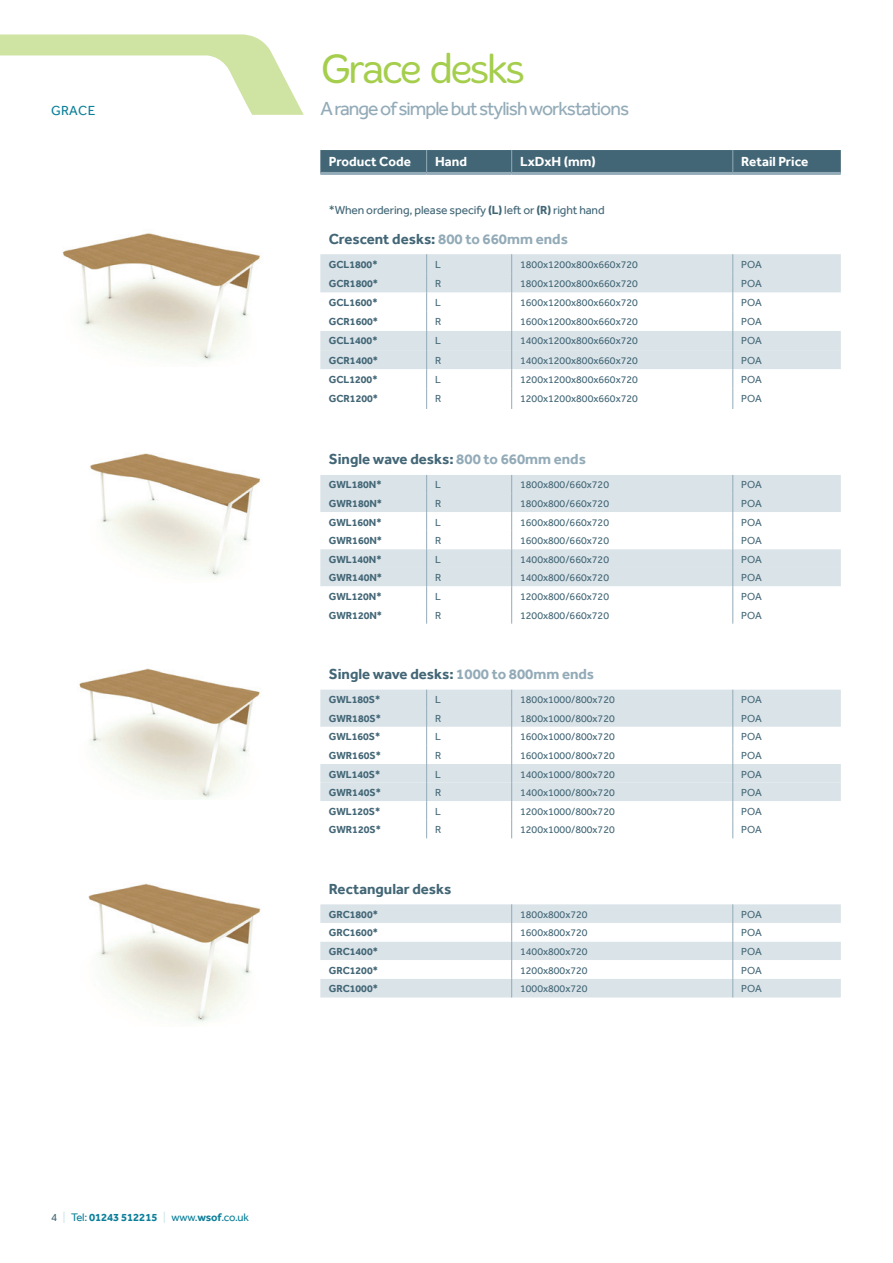
<style>
.page{position:relative;width:893px;height:1263px;background:#fff}
.page>*{position:absolute;margin:0;border:0;box-sizing:border-box;transform-origin:0 0}
.t1{font:300 42px "Merge";letter-spacing:-.06em;color:#a4ce4c}
.t2{font:19.5px "Effra";letter-spacing:-.05em;color:#93abb8}
.t3{font:700 15px "Effra";color:#426676}
.t4{font:700 13.5px "Effra";color:#fff}
.t5{font:13.5px "Effra";letter-spacing:.025em;color:#0b7f9a}
.t6{font:12px "Effra";letter-spacing:-.01em;color:#426676}
.t7{font:700 11.25px "Effra";letter-spacing:-.01em;color:#0b7f9a}
.t8{font:10.5px "Effra";color:#426676}
.t9{font:700 10.5px "Effra";color:#426676}
.s1{font-weight:700}
.s2{color:#93abb8}
.s3{font-weight:400;color:#426676}
.s4{font-weight:400;color:#cce6ec}
.s5{font-weight:400}
</style>
<div class="page">
<svg style="left:0;top:34px;width:304px;height:81px"></svg>
<div style="left:320px;top:254px;width:521px;height:743px;background:#dae3e8"></div>
<svg style="left:320px;top:293px;width:521px;height:686px"></svg>
<svg style="left:320px;top:312px;width:521px;height:526px"></svg>
<div style="left:320px;top:331px;width:521px;height:19px;background:#dae3e8"></div>
<div style="left:320px;top:350px;width:521px;height:19px;background:#dae3e8"></div>
<svg style="left:320px;top:369px;width:521px;height:451px"></svg>
<svg style="left:426px;top:254px;width:1px;height:155px"></svg>
<svg style="left:511px;top:254px;width:1px;height:155px"></svg>
<svg style="left:732px;top:254px;width:1px;height:155px"></svg>
<svg style="left:426px;top:475px;width:1px;height:149px"></svg>
<svg style="left:511px;top:475px;width:1px;height:149px"></svg>
<svg style="left:732px;top:475px;width:1px;height:149px"></svg>
<svg style="left:426px;top:690px;width:1px;height:148px"></svg>
<svg style="left:511px;top:690px;width:1px;height:148px"></svg>
<svg style="left:732px;top:690px;width:1px;height:148px"></svg>
<svg style="left:511px;top:904px;width:1px;height:93px"></svg>
<svg style="left:732px;top:904px;width:1px;height:93px"></svg>
<div style="left:320px;top:150px;width:521px;height:22px;background:#426676"></div>
<hr style="left:320px;top:172px;width:107px;height:3px;background:#93abb8">
<hr style="left:427px;top:172px;width:85px;height:3px;background:#93abb8">
<hr style="left:512px;top:172px;width:221px;height:3px;background:#93abb8">
<hr style="left:733px;top:172px;width:108px;height:3px;background:#93abb8">
<img style="left:62px;top:233px;width:198px;height:129px">
<img style="left:90px;top:453px;width:170px;height:123px">
<img style="left:79px;top:668px;width:181px;height:131px">
<img style="left:88px;top:883px;width:173px;height:139px">
<h1 class="t1" style="left:320px;top:44px;width:206px">Grace desks</h1>
<p class="t5" style="left:51px;top:102px;width:46px">GRACE</p>
<h2 class="t2" style="left:320px;top:97px;width:310px">A range of simple but stylish workstations</h2>
<p class="t4" style="left:329px;top:153px;width:84px">Product Code</p>
<p class="t4" style="left:435px;top:153px;width:33px">Hand</p>
<p class="t4" style="left:520px;top:153px;width:77px">LxDxH (mm)</p>
<p class="t4" style="left:741px;top:153px;width:69px">Retail Price</p>
<p class="t6" style="left:329px;top:203px;width:277px">*When ordering, please specify <span class="s1">(L)</span> left or <span class="s1">(R)</span> right hand</p>
<h3 class="t3" style="left:329px;top:229px;width:241px">Crescent desks: <span class="s2">800 to 660mm ends</span></h3>
<p class="t9" style="left:329px;top:258px;width:50px">GCL1800*</p>
<p class="t8" style="left:435px;top:258px;width:7px">L</p>
<p class="t8" style="left:520px;top:258px;width:119px">1800x1200x800x660x720</p>
<p class="t8" style="left:741px;top:258px;width:22px">POA</p>
<p class="t9" style="left:329px;top:277px;width:51px">GCR1800*</p>
<p class="t8" style="left:435px;top:277px;width:8px">R</p>
<p class="t8" style="left:520px;top:277px;width:119px">1800x1200x800x660x720</p>
<p class="t8" style="left:741px;top:277px;width:22px">POA</p>
<p class="t9" style="left:329px;top:296px;width:50px">GCL1600*</p>
<p class="t8" style="left:435px;top:296px;width:7px">L</p>
<p class="t8" style="left:520px;top:296px;width:119px">1600x1200x800x660x720</p>
<p class="t8" style="left:741px;top:296px;width:22px">POA</p>
<p class="t9" style="left:329px;top:315px;width:51px">GCR1600*</p>
<p class="t8" style="left:435px;top:316px;width:8px">R</p>
<p class="t8" style="left:520px;top:316px;width:119px">1600x1200x800x660x720</p>
<p class="t8" style="left:741px;top:316px;width:22px">POA</p>
<p class="t9" style="left:329px;top:335px;width:50px">GCL1400*</p>
<p class="t8" style="left:435px;top:335px;width:7px">L</p>
<p class="t8" style="left:520px;top:335px;width:119px">1400x1200x800x660x720</p>
<p class="t8" style="left:741px;top:335px;width:22px">POA</p>
<p class="t9" style="left:329px;top:354px;width:51px">GCR1400*</p>
<p class="t8" style="left:435px;top:354px;width:8px">R</p>
<p class="t8" style="left:520px;top:354px;width:119px">1400x1200x800x660x720</p>
<p class="t8" style="left:741px;top:354px;width:22px">POA</p>
<p class="t9" style="left:329px;top:373px;width:50px">GCL1200*</p>
<p class="t8" style="left:435px;top:373px;width:7px">L</p>
<p class="t8" style="left:520px;top:373px;width:119px">1200x1200x800x660x720</p>
<p class="t8" style="left:741px;top:373px;width:22px">POA</p>
<p class="t9" style="left:329px;top:392px;width:51px">GCR1200*</p>
<p class="t8" style="left:435px;top:392px;width:8px">R</p>
<p class="t8" style="left:520px;top:392px;width:119px">1200x1200x800x660x720</p>
<p class="t8" style="left:741px;top:392px;width:22px">POA</p>
<h3 class="t3" style="left:329px;top:450px;width:259px">Single wave desks: <span class="s2">800 to 660mm ends</span></h3>
<p class="t9" style="left:329px;top:478px;width:54px">GWL180N*</p>
<p class="t8" style="left:435px;top:479px;width:7px">L</p>
<p class="t8" style="left:520px;top:479px;width:90px">1800x800/660x720</p>
<p class="t8" style="left:741px;top:479px;width:22px">POA</p>
<p class="t9" style="left:329px;top:497px;width:55px">GWR180N*</p>
<p class="t8" style="left:435px;top:497px;width:8px">R</p>
<p class="t8" style="left:520px;top:497px;width:90px">1800x800/660x720</p>
<p class="t8" style="left:741px;top:497px;width:22px">POA</p>
<p class="t9" style="left:329px;top:516px;width:54px">GWL160N*</p>
<p class="t8" style="left:435px;top:516px;width:7px">L</p>
<p class="t8" style="left:520px;top:516px;width:90px">1600x800/660x720</p>
<p class="t8" style="left:741px;top:516px;width:22px">POA</p>
<p class="t9" style="left:329px;top:534px;width:55px">GWR160N*</p>
<p class="t8" style="left:435px;top:535px;width:8px">R</p>
<p class="t8" style="left:520px;top:535px;width:90px">1600x800/660x720</p>
<p class="t8" style="left:741px;top:535px;width:22px">POA</p>
<p class="t9" style="left:329px;top:553px;width:54px">GWL140N*</p>
<p class="t8" style="left:435px;top:553px;width:7px">L</p>
<p class="t8" style="left:520px;top:553px;width:90px">1400x800/660x720</p>
<p class="t8" style="left:741px;top:553px;width:22px">POA</p>
<p class="t9" style="left:329px;top:571px;width:55px">GWR140N*</p>
<p class="t8" style="left:435px;top:572px;width:8px">R</p>
<p class="t8" style="left:520px;top:572px;width:90px">1400x800/660x720</p>
<p class="t8" style="left:741px;top:572px;width:22px">POA</p>
<p class="t9" style="left:329px;top:590px;width:54px">GWL120N*</p>
<p class="t8" style="left:435px;top:590px;width:7px">L</p>
<p class="t8" style="left:520px;top:590px;width:90px">1200x800/660x720</p>
<p class="t8" style="left:741px;top:590px;width:22px">POA</p>
<p class="t9" style="left:329px;top:609px;width:55px">GWR120N*</p>
<p class="t8" style="left:435px;top:609px;width:8px">R</p>
<p class="t8" style="left:520px;top:609px;width:90px">1200x800/660x720</p>
<p class="t8" style="left:741px;top:609px;width:22px">POA</p>
<h3 class="t3" style="left:329px;top:665px;width:267px">Single wave desks: <span class="s2">1000 to 800mm ends</span></h3>
<p class="t9" style="left:329px;top:693px;width:53px">GWL180S*</p>
<p class="t8" style="left:435px;top:693px;width:7px">L</p>
<p class="t8" style="left:520px;top:693px;width:96px">1800x1000/800x720</p>
<p class="t8" style="left:741px;top:693px;width:22px">POA</p>
<p class="t9" style="left:329px;top:712px;width:54px">GWR180S*</p>
<p class="t8" style="left:435px;top:712px;width:8px">R</p>
<p class="t8" style="left:520px;top:712px;width:96px">1800x1000/800x720</p>
<p class="t8" style="left:741px;top:712px;width:22px">POA</p>
<p class="t9" style="left:329px;top:730px;width:53px">GWL160S*</p>
<p class="t8" style="left:435px;top:731px;width:7px">L</p>
<p class="t8" style="left:520px;top:731px;width:96px">1600x1000/800x720</p>
<p class="t8" style="left:741px;top:731px;width:22px">POA</p>
<p class="t9" style="left:329px;top:749px;width:54px">GWR160S*</p>
<p class="t8" style="left:435px;top:749px;width:8px">R</p>
<p class="t8" style="left:520px;top:749px;width:96px">1600x1000/800x720</p>
<p class="t8" style="left:741px;top:749px;width:22px">POA</p>
<p class="t9" style="left:329px;top:768px;width:53px">GWL140S*</p>
<p class="t8" style="left:435px;top:768px;width:7px">L</p>
<p class="t8" style="left:520px;top:768px;width:96px">1400x1000/800x720</p>
<p class="t8" style="left:741px;top:768px;width:22px">POA</p>
<p class="t9" style="left:329px;top:786px;width:54px">GWR140S*</p>
<p class="t8" style="left:435px;top:786px;width:8px">R</p>
<p class="t8" style="left:520px;top:786px;width:96px">1400x1000/800x720</p>
<p class="t8" style="left:741px;top:786px;width:22px">POA</p>
<p class="t9" style="left:329px;top:805px;width:53px">GWL120S*</p>
<p class="t8" style="left:435px;top:805px;width:7px">L</p>
<p class="t8" style="left:520px;top:805px;width:96px">1200x1000/800x720</p>
<p class="t8" style="left:741px;top:805px;width:22px">POA</p>
<p class="t9" style="left:329px;top:823px;width:54px">GWR120S*</p>
<p class="t8" style="left:435px;top:824px;width:8px">R</p>
<p class="t8" style="left:520px;top:824px;width:96px">1200x1000/800x720</p>
<p class="t8" style="left:741px;top:824px;width:22px">POA</p>
<h3 class="t3" style="left:329px;top:880px;width:124px">Rectangular desks</h3>
<p class="t9" style="left:329px;top:908px;width:51px">GRC1800*</p>
<p class="t8" style="left:520px;top:908px;width:69px">1800x800x720</p>
<p class="t8" style="left:741px;top:908px;width:22px">POA</p>
<p class="t9" style="left:329px;top:926px;width:51px">GRC1600*</p>
<p class="t8" style="left:520px;top:927px;width:69px">1600x800x720</p>
<p class="t8" style="left:741px;top:927px;width:22px">POA</p>
<p class="t9" style="left:329px;top:945px;width:51px">GRC1400*</p>
<p class="t8" style="left:520px;top:945px;width:69px">1400x800x720</p>
<p class="t8" style="left:741px;top:945px;width:22px">POA</p>
<p class="t9" style="left:329px;top:964px;width:51px">GRC1200*</p>
<p class="t8" style="left:520px;top:964px;width:69px">1200x800x720</p>
<p class="t8" style="left:741px;top:964px;width:22px">POA</p>
<p class="t9" style="left:329px;top:982px;width:51px">GRC1000*</p>
<p class="t8" style="left:520px;top:982px;width:69px">1000x800x720</p>
<p class="t8" style="left:741px;top:982px;width:22px">POA</p>
<p class="t7" style="left:51px;top:1210px;width:199px"><span class="s3">4</span> <span class="s4">|</span> <span class="s5">Tel:</span> 01243 512215 <span class="s4">|</span> <span class="s5">www.</span>wsof<span class="s5">.co.uk</span></p>
</div>
